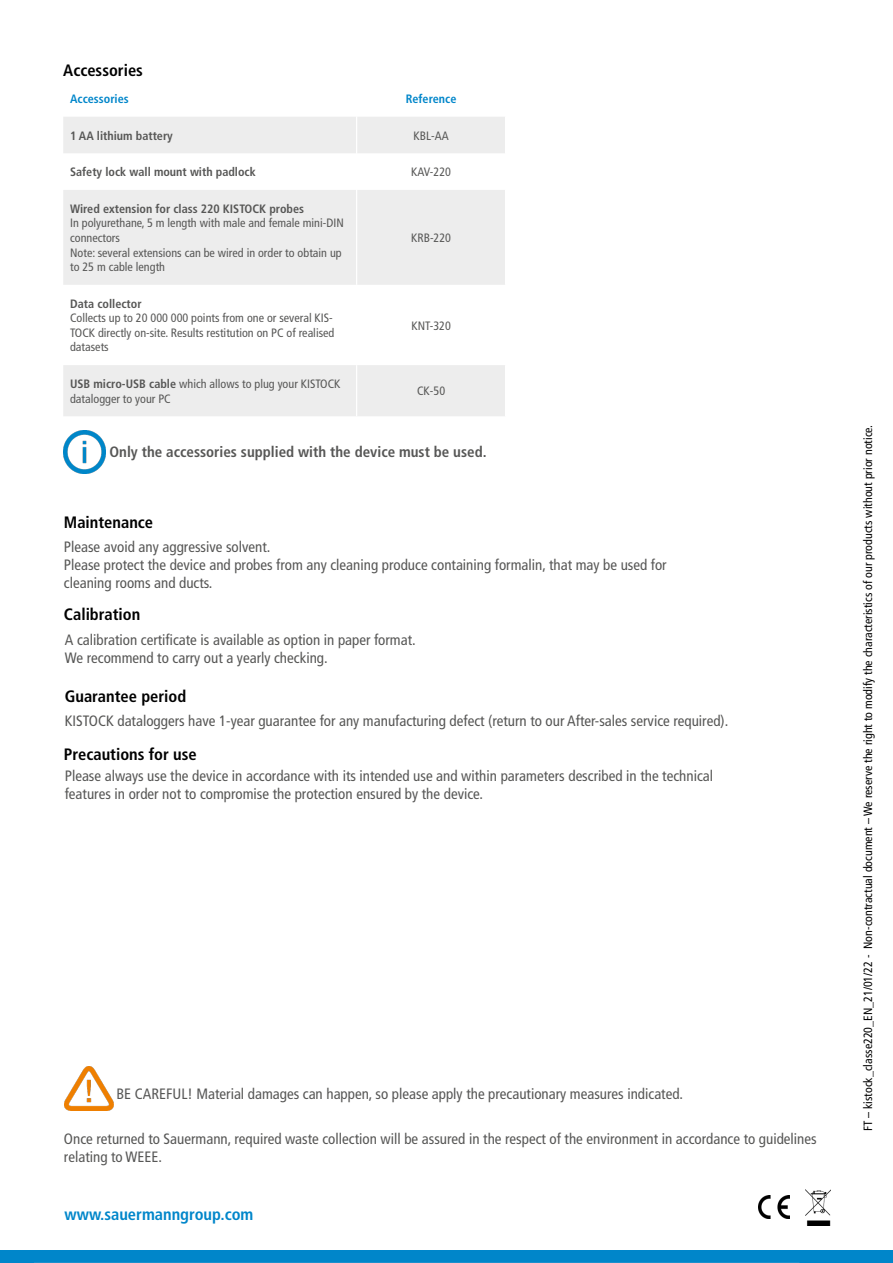
<style>
.page{position:relative;width:893px;height:1263px;background:#fff}
.page>*{position:absolute;margin:0;border:0;box-sizing:border-box;transform-origin:0 0}
.t1{font:700 condensed 16.5px "Frutiger LT Std";color:#000}
.t2{font:700 condensed 16.5px "Frutiger LT Std";color:#0086ca}
.t3{font:condensed 15px/18px "Frutiger LT Std";color:#575756}
.t4{font:700 condensed 15px "Frutiger LT Std";color:#575756}
.t5{font:condensed 12.15px/14.5px "Frutiger LT Std";color:#575756}
.t6{font:700 condensed 12.15px "Frutiger LT Std";color:#575756}
.t7{font:700 condensed 12.15px "Frutiger LT Std";color:#0086ca}
.t8{font:condensed 12px "Frutiger LT Std";color:#000}
.s1{font-weight:700}
</style>
<div class="page">
<img style="left:758px;top:1196px;width:31px;height:22px">
<img style="left:806px;top:1190px;width:24px;height:35px">
<svg style="left:63px;top:117px;width:442px;height:299px;fill:#ededed"></svg>
<hr style="left:356px;top:117px;width:1px;height:36px;background:#fff">
<hr style="left:356px;top:153px;width:1px;height:37px;background:#fff">
<hr style="left:356px;top:190px;width:1px;height:95px;background:#fff">
<hr style="left:356px;top:285px;width:1px;height:80px;background:#fff">
<hr style="left:356px;top:365px;width:1px;height:51px;background:#fff">
<img style="left:63px;top:431px;width:43px;height:42px">
<img style="left:65px;top:1067px;width:49px;height:43px">
<div style="left:0;top:1251px;width:893px;height:12px;background:#0086ca"></div>
<hr style="left:34px;top:1262px;width:765px;height:1px;background:#dadada">
<p class="t1" style="left:63px;top:61px;width:81px">Accessories</p>
<p class="t7" style="left:70px;top:91px;width:60px">Accessories</p>
<p class="t7" style="left:406px;top:91px;width:52px">Reference</p>
<p class="t6" style="left:70px;top:128px;width:104px">1 AA lithium battery</p>
<p class="t5" style="left:414px;top:128px;width:37px">KBL-AA</p>
<p class="t6" style="left:70px;top:165px;width:187px">Safety lock wall mount with padlock</p>
<p class="t5" style="left:411px;top:165px;width:41px">KAV-220</p>
<p class="t6" style="left:70px;top:201px;width:235px">Wired extension for class 220 KISTOCK probes</p>
<p class="t5" style="left:70px;top:216px;width:275px">In polyurethane, 5 m length with male and female mini-DIN connectors<br>Note: several extensions can be wired in order to obtain up to 25 m cable length</p>
<p class="t5" style="left:411px;top:231px;width:41px">KRB-220</p>
<p class="t6" style="left:70px;top:296px;width:73px">Data collector</p>
<p class="t5" style="left:70px;top:311px;width:266px">Collects up to 20 000 000 points from one or several KIS-<br>TOCK directly on-site. Results restitution on PC of realised datasets</p>
<p class="t5" style="left:411px;top:318px;width:41px">KNT-320</p>
<p class="t5" style="left:70px;top:377px;width:272px"><span class="s1">USB micro-USB cable</span> which allows to plug your KISTOCK datalogger to your PC</p>
<p class="t5" style="left:417px;top:384px;width:30px">CK-50</p>
<p class="t4" style="left:109px;top:443px;width:379px">Only the accessories supplied with the device must be used.</p>
<p class="t1" style="left:64px;top:512px;width:91px">Maintenance</p>
<p class="t3" style="left:64px;top:538px;width:604px">Please avoid any aggressive solvent.<br>Please protect the device and probes from any cleaning produce containing formalin, that may be used for cleaning rooms and ducts.</p>
<p class="t1" style="left:64px;top:604px;width:78px">Calibration</p>
<p class="t3" style="left:65px;top:631px;width:352px">A calibration certificate is available as option in paper format.<br>We recommend to carry out a yearly checking.</p>
<p class="t1" style="left:65px;top:687px;width:123px">Guarantee period</p>
<p class="t3" style="left:65px;top:712px;width:665px">KISTOCK dataloggers have 1-year guarantee for any manufacturing defect (return to our After-sales service required).</p>
<p class="t1" style="left:64px;top:744px;width:134px">Precautions for use</p>
<p class="t3" style="left:65px;top:767px;width:650px">Please always use the device in accordance with its intended use and within parameters described in the technical features in order not to compromise the protection ensured by the device.</p>
<p class="t3" style="left:117px;top:1085px;width:568px">BE CAREFUL! Material damages can happen, so please apply the precautionary measures indicated.</p>
<p class="t3" style="left:64px;top:1130px;width:754px">Once returned to Sauermann, required waste collection will be assured in the respect of the environment in accordance to guidelines relating to WEEE.</p>
<p class="t2" style="left:65px;top:1204px;width:190px">www.sauermanngroup.com</p>
<p class="t8" style="left:861px;top:1131px;width:708px;rotate:-90deg">FT – kistock_classe220_EN_21/01/22 - Non-contractual document – We reserve the right to modify the characteristics of our products without prior notice.</p>
</div>
